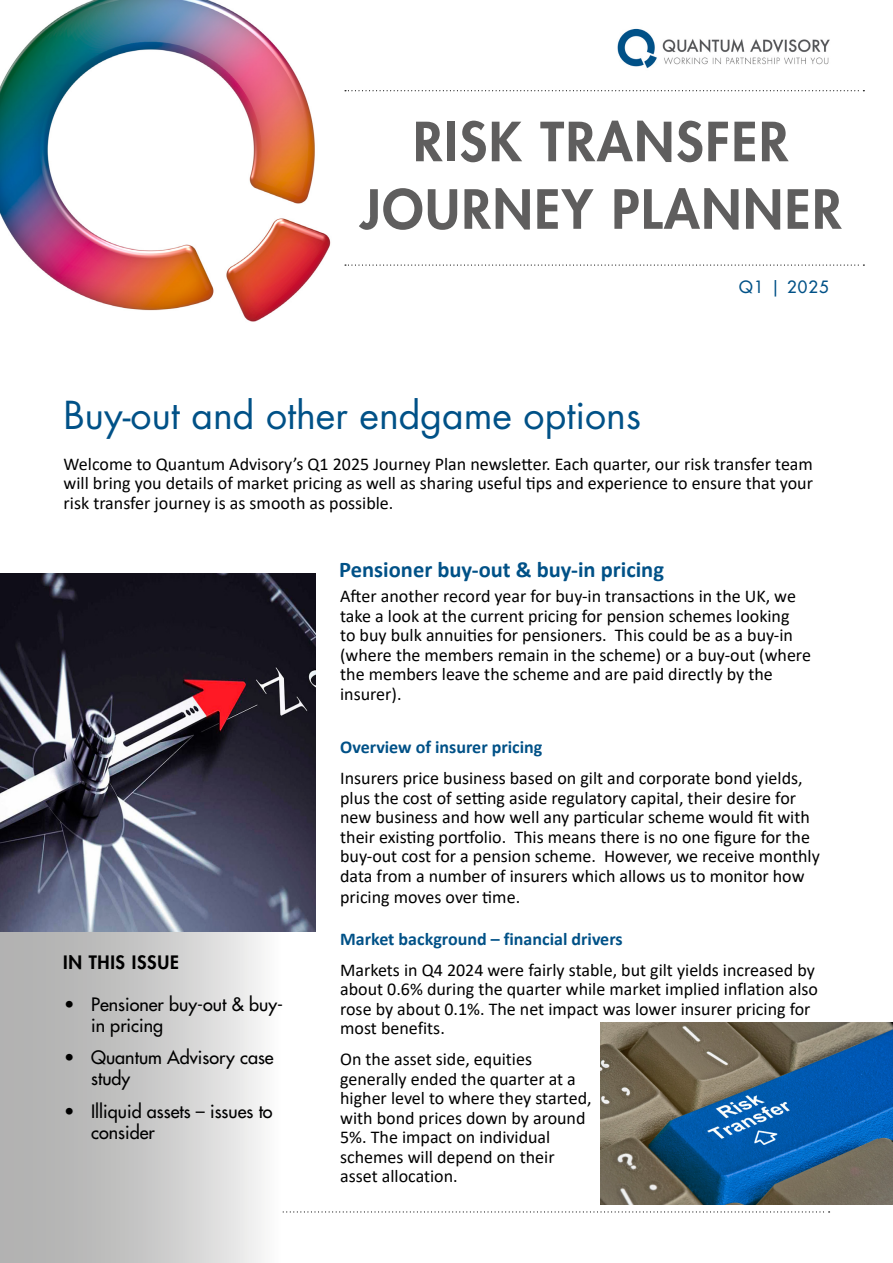
<style>
.page{position:relative;width:893px;height:1263px;background:#fff}
.page>*{position:absolute;margin:0;border:0;box-sizing:border-box;transform-origin:0 0}
.t1{font:800 52.5px/67.5px "Futura Std";letter-spacing:.035em;color:#5f5e5e;text-align:center}
.t2{font:37.5px "Futura Std";color:#005187}
.t3{font:700 22.5px "Calibri";color:#005187}
.t4{font:18px/19.5px "Calibri";color:#000}
.t5{font:500 18px/21px "Futura Std";color:#000}
.t6{font:700 18px "Calibri";color:#005187}
.t7{font:800 18px "Futura Std";letter-spacing:.04em;color:#000}
.t8{font:500 16.5px "Futura Std";letter-spacing:.07em;color:#005187}
</style>
<div class="page">
<img style="left:0;top:0;width:349px;height:322px">
<img style="left:617px;top:28px;width:213px;height:40px">
<svg style="left:345px;top:90px;width:519px;height:1px"></svg>
<svg style="left:282px;top:1211px;width:548px;height:1px"></svg>
<svg style="left:345px;top:264px;width:519px;height:2px"></svg>
<div style="left:0;top:926px;width:281px;height:337px;background:linear-gradient(to right,#a6a6a5,#f2f1f1)"></div>
<img style="left:0;top:573px;width:315px;height:359px">
<img style="left:601px;top:1022px;width:292px;height:182px">
<h1 class="t1" style="left:360px;top:108px;width:483px">RISK TRANSFER<br>JOURNEY PLANNER</h1>
<h2 class="t2" style="left:64px;top:391px;width:579px">Buy-out and other endgame options</h2>
<p class="t8" style="left:739px;top:277px;width:91px">Q1 | 2025</p>
<p class="t4" style="left:64px;top:454px;width:751px;text-align:justify">Welcome to Quantum Advisory’s Q1 2025 Journey Plan newsletter. Each quarter, our risk transfer team will bring you details of market pricing as well as sharing useful tips and experience to ensure that your risk transfer journey is as smooth as possible.</p>
<p class="t7" style="left:63px;top:951px;width:117px">IN THIS ISSUE</p>
<p class="t5" style="left:91px;top:994px;width:193px;text-indent:-27px">• Pensioner buy-out &amp; buy&shy;in pricing</p>
<p class="t5" style="left:91px;top:1047px;width:184px;text-indent:-27px">• Quantum Advisory case study</p>
<p class="t5" style="left:91px;top:1101px;width:183px;text-indent:-27px">• Illiquid assets – issues to consider</p>
<p class="t3" style="left:339px;top:553px;width:326px">Pensioner buy-out &amp; buy-in pricing</p>
<p class="t4" style="left:340px;top:586px;width:472px">After another record year for buy-in transactions in the UK, we take a look at the current pricing for pension schemes looking<br>to buy bulk annuities for pensioners. This could be as a buy-in (where the members remain in the scheme) or a buy-out (where the members leave the scheme and are paid directly by the insurer).</p>
<p class="t6" style="left:340px;top:735px;width:204px">Overview of insurer pricing</p>
<p class="t4" style="left:340px;top:768px;width:481px">Insurers price business based on gilt and corporate bond yields, plus the cost of setting aside regulatory capital, their desire for new business and how well any particular scheme would fit with their existing portfolio. This means there is no one figure for the buy-out cost for a pension scheme. However, we receive monthly data from a number of insurers which allows us to monitor how pricing moves over time.</p>
<p class="t6" style="left:340px;top:926px;width:284px">Market background – financial drivers</p>
<p class="t4" style="left:340px;top:959px;width:479px">Markets in Q4 2024 were fairly stable, but gilt yields increased by about 0.6% during the quarter while market implied inflation also rose by about 0.1%. The net impact was lower insurer pricing for most benefits.</p>
<p class="t4" style="left:340px;top:1049px;width:253px">On the asset side, equities generally ended the quarter at a higher level to where they started, with bond prices down by around<br>5%. The impact on individual schemes will depend on their asset allocation.</p>
</div>
